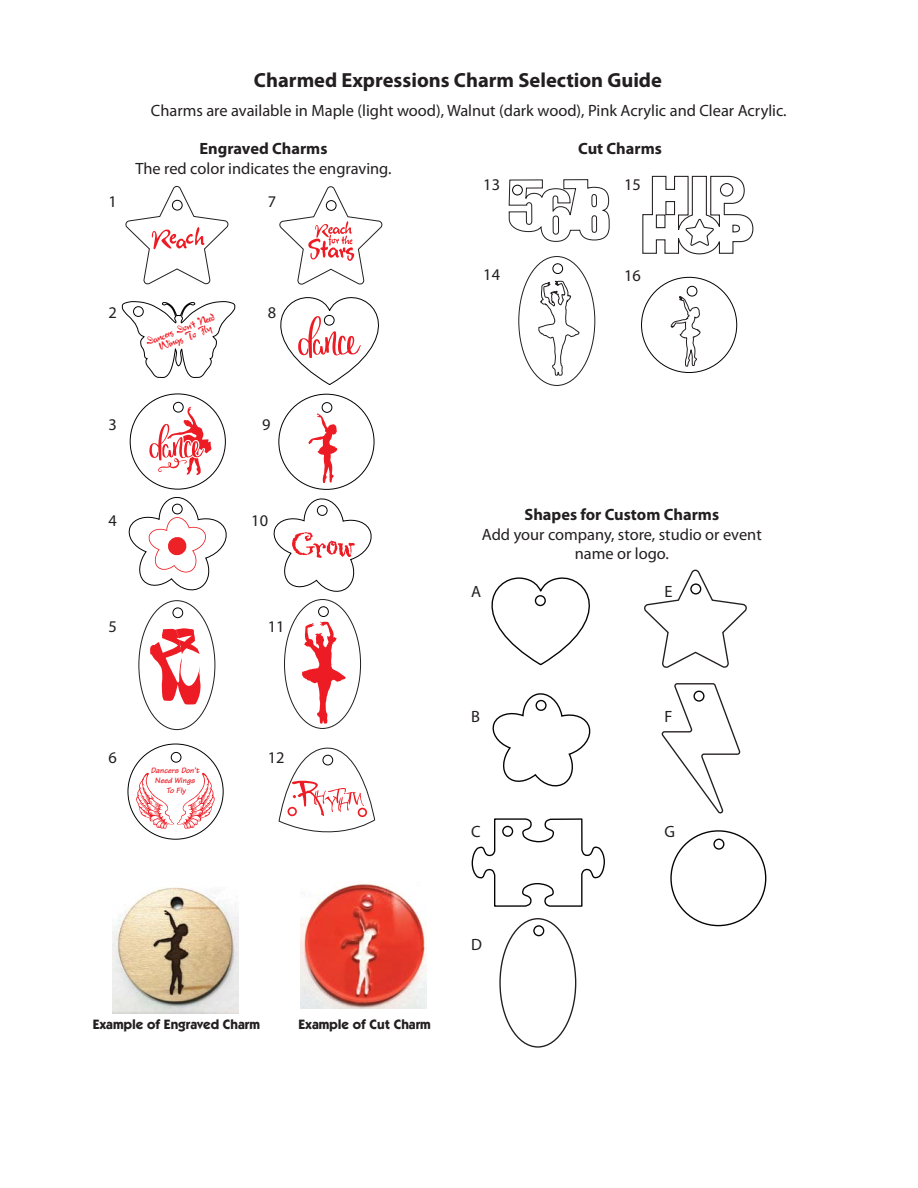
<style>
.page{position:relative;width:918px;height:1188px;background:#fff}
.page>*{position:absolute;margin:0;border:0;box-sizing:border-box;transform-origin:0 0}
.t1{font:700 20.4px "Myriad Pro";color:#231f20}
.t2{font:16.35px/19.6px "Myriad Pro";color:#231f20;text-align:center}
.t3{font:700 16.35px "Myriad Pro";color:#231f20}
.t4{font:700 13.65px "Itc Kabel";color:#231f20}
.t5{font:italic 700 8.25px/9.9px "Tekton";color:#ed1c24;text-align:center}
.t6{font:7.65px/9.1px "Juliet";color:#ed1c24;text-align:center}
</style>
<div class="page">
<svg style="left:122px;top:301px;width:114px;height:77px"></svg>
<div style="left:133px;top:306px;width:11px;height:11px;border:1px solid #030404;border-radius:50%"></div>
<svg style="left:149px;top:407px;width:63px;height:68px"></svg>
<div style="left:173px;top:402px;width:11px;height:11px;border:1px solid #030404;border-radius:50%"></div>
<svg style="left:150px;top:628px;width:51px;height:77px"></svg>
<svg style="left:280px;top:297px;width:99px;height:88px"></svg>
<div style="left:172px;top:607px;width:11px;height:11px;border:1px solid #030404;border-radius:50%"></div>
<svg style="left:125px;top:186px;width:103px;height:99px"></svg>
<svg style="left:642px;top:175px;width:112px;height:80px"></svg>
<svg style="left:302px;top:622px;width:44px;height:102px"></svg>
<div style="left:318px;top:606px;width:11px;height:11px;border:1px solid #030404;border-radius:50%"></div>
<svg style="left:128px;top:497px;width:99px;height:94px"></svg>
<div style="left:172px;top:504px;width:11px;height:10px;border:1px solid #030404;border-radius:50%"></div>
<svg style="left:273px;top:498px;width:99px;height:94px"></svg>
<div style="left:317px;top:505px;width:11px;height:11px;border:1px solid #030404;border-radius:50%"></div>
<svg style="left:136px;top:773px;width:79px;height:56px"></svg>
<div style="left:171px;top:752px;width:11px;height:11px;border:1px solid #030404;border-radius:50%"></div>
<svg style="left:308px;top:413px;width:30px;height:70px"></svg>
<div style="left:322px;top:402px;width:10px;height:11px;border:1px solid #030404;border-radius:50%"></div>
<svg style="left:670px;top:295px;width:31px;height:78px"></svg>
<svg style="left:538px;top:280px;width:42px;height:96px"></svg>
<div style="left:552px;top:263px;width:11px;height:11px;border:1px solid #030404;border-radius:50%"></div>
<svg style="left:508px;top:179px;width:102px;height:63px"></svg>
<svg style="left:278px;top:747px;width:97px;height:86px"></svg>
<svg style="left:279px;top:186px;width:103px;height:99px"></svg>
<div style="left:687px;top:286px;width:10px;height:11px;border:1px solid #030404;border-radius:50%"></div>
<svg style="left:661px;top:683px;width:80px;height:131px"></svg>
<svg style="left:644px;top:569px;width:102px;height:99px"></svg>
<div style="left:690px;top:583px;width:11px;height:12px;border:1px solid #030404;border-radius:50%"></div>
<div style="left:693px;top:691px;width:12px;height:11px;border:1px solid #030404;border-radius:50%"></div>
<svg style="left:471px;top:693px;width:134px;height:214px"></svg>
<div style="left:536px;top:700px;width:11px;height:11px;border:1px solid #030404;border-radius:50%"></div>
<svg style="left:491px;top:577px;width:99px;height:89px"></svg>
<div style="left:535px;top:595px;width:11px;height:11px;border:1px solid #030404;border-radius:50%"></div>
<div style="left:713px;top:839px;width:11px;height:11px;border:1px solid #030404;border-radius:50%"></div>
<div style="left:533px;top:925px;width:11px;height:11px;border:1px solid #030404;border-radius:50%"></div>
<img style="left:112px;top:887px;width:126px;height:126px">
<img style="left:300px;top:883px;width:126px;height:126px">
<p class="t1" style="left:254px;top:72px;width:410px">Charmed Expressions Charm Selection Guide</p>
<p class="t2" style="left:151px;top:101px;width:637px">Charms are available in Maple (light wood), Walnut (dark wood), Pink Acrylic and Clear Acrylic.</p>
<p class="t2" style="left:108px;top:193px;width:10px">1</p>
<p class="t3" style="left:200px;top:142px;width:129px">Engraved Charms</p>
<p class="t2" style="left:135px;top:160px;width:258px">The red color indicates the engraving.</p>
<p class="t2" style="left:268px;top:193px;width:10px">7</p>
<p class="t2" style="left:108px;top:304px;width:10px">2</p>
<p class="t6" style="left:145px;top:339px;width:74px;rotate:-21deg">Dancers Don’t Need<br>Wings To Fly</p>
<p class="t2" style="left:268px;top:304px;width:10px">8</p>
<p class="t2" style="left:108px;top:415px;width:10px">3</p>
<p class="t2" style="left:262px;top:415px;width:10px">9</p>
<p class="t2" style="left:108px;top:512px;width:10px">4</p>
<p class="t2" style="left:251px;top:512px;width:18px">10</p>
<p class="t2" style="left:108px;top:618px;width:10px">5</p>
<p class="t2" style="left:268px;top:618px;width:18px">11</p>
<p class="t2" style="left:108px;top:749px;width:10px">6</p>
<p class="t5" style="left:151px;top:767px;width:50px">Dancers Don’t<br>Need Wings<br>To Fly</p>
<p class="t2" style="left:268px;top:749px;width:18px">12</p>
<p class="t4" style="left:93px;top:1019px;width:169px">Example of Engraved Charm</p>
<p class="t4" style="left:298px;top:1019px;width:134px">Example of Cut Charm</p>
<p class="t2" style="left:483px;top:176px;width:18px">13</p>
<p class="t2" style="left:483px;top:266px;width:18px">14</p>
<p class="t3" style="left:578px;top:142px;width:85px">Cut Charms</p>
<p class="t2" style="left:624px;top:176px;width:18px">15</p>
<p class="t2" style="left:624px;top:267px;width:18px">16</p>
<p class="t3" style="left:525px;top:508px;width:196px">Shapes for Custom Charms</p>
<p class="t2" style="left:482px;top:526px;width:281px">Add your company, store, studio or event name or logo.</p>
<p class="t2" style="left:471px;top:583px;width:12px">A</p>
<p class="t2" style="left:665px;top:583px;width:10px">E</p>
<p class="t2" style="left:471px;top:708px;width:10px">B</p>
<p class="t2" style="left:665px;top:708px;width:9px">F</p>
<p class="t2" style="left:471px;top:822px;width:11px">C</p>
<p class="t2" style="left:665px;top:822px;width:12px">G</p>
<p class="t2" style="left:471px;top:936px;width:12px">D</p>
</div>
